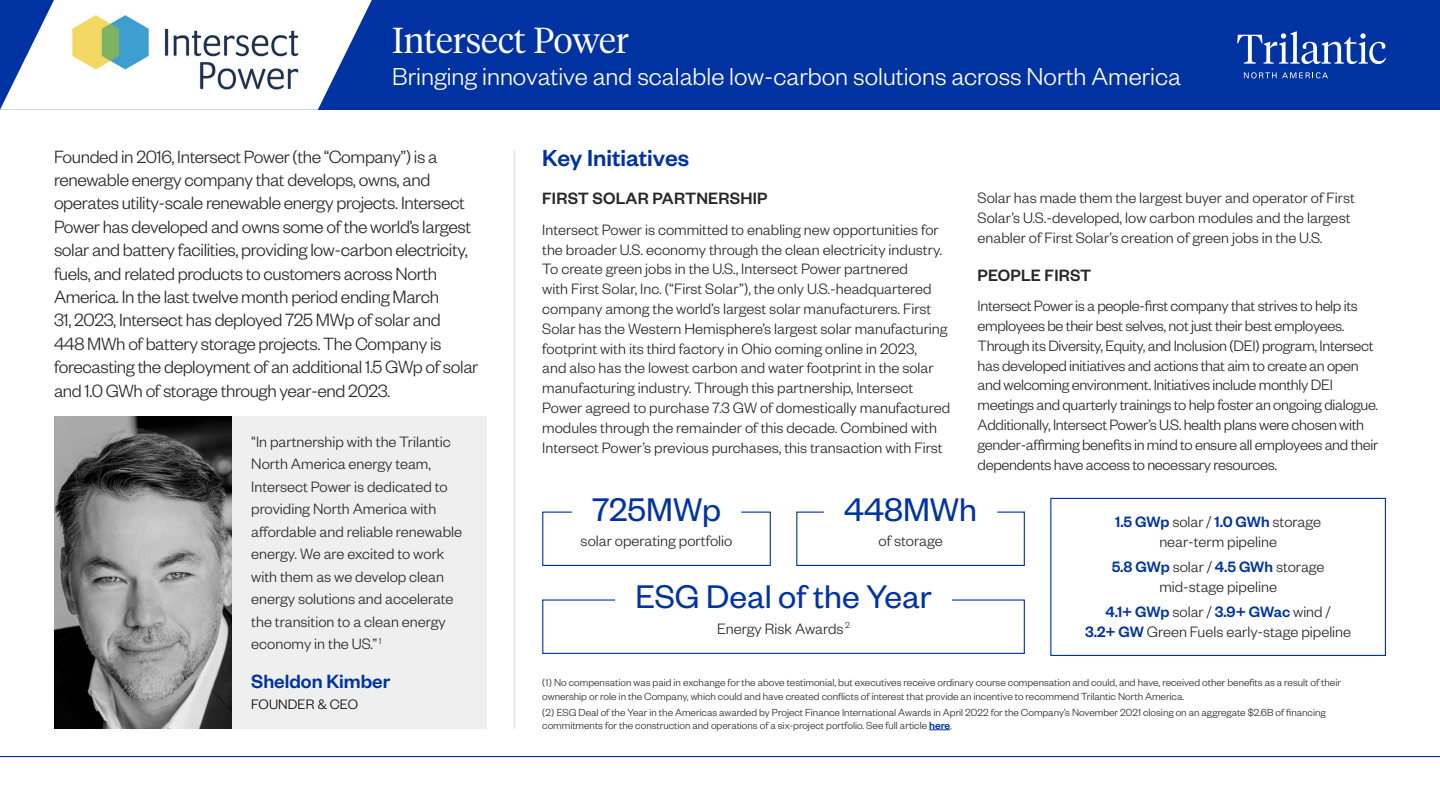
<style>
.page{position:relative;width:1440px;height:810px;background:#fff}
.page>*{position:absolute;margin:0;border:0;box-sizing:border-box;transform-origin:0 0}
.Numbers{font:36px "Founders Grotesk";color:#0033a1}
.Page_Title{font:300 36px "Tiempos Headline";color:#fff}
.Page_Secondary_Title{font:300 27px "Founders Grotesk";color:#fff}
.Header_-_Intro_Style{font:500 25.5px "Founders Grotesk";color:#0033a1}
.Quote_Author{font:500 21px "Founders Grotesk";color:#0033a1}
.Body{font:300 19.5px/23.4px "Founders Grotesk";letter-spacing:-.02em;color:#292829}
.Secondary_Header{font:500 18px "Founders Grotesk";letter-spacing:.01em;color:#292829}
.Body_Small{font:300 16.5px/19.8px "Founders Grotesk";color:#292829}
.Body_Small-2{font:300 16.5px/19.8px "Founders Grotesk";letter-spacing:-.02em;color:#292829}
.Case_Study_Quotes{font:300 16.5px/22.5px "Founders Grotesk";color:#292829}
.Number_Descriptions{font:300 16.5px/19.8px "Founders Grotesk";color:#292829;text-align:center}
.Quote_Author_Title{font:300 15px "Founders Grotesk";letter-spacing:.01em;color:#000}
.Footnote{font:300 11.25px/13.5px "Founders Grotesk";color:#292829}
.s1{font-weight:500;color:#0033a1}
</style>
<div class="page">
<div style="left:0;top:0;width:1440px;height:110px;background:#0033a1"></div>
<hr style="left:0;top:756px;width:1440px;height:1px;background:#0033a1">
<svg style="left:0;top:0;width:372px;height:110px"></svg>
<svg style="left:1237px;top:31px;width:149px;height:33px"></svg>
<svg style="left:1244px;top:72px;width:84px;height:6px"></svg>
<div style="left:232px;top:417px;width:255px;height:312px;background:#efeff0"></div>
<img style="left:54px;top:417px;width:178px;height:312px">
<hr style="left:514px;top:150px;width:1px;height:579px;background:#e2e3e4">
<img style="left:64px;top:8px;width:244px;height:94px">
<svg style="left:929px;top:730px;width:21px;height:1px"></svg>
<div style="left:542px;top:512px;width:229px;height:54px;background:#fff;border:1px solid #0033a1"></div>
<div style="left:542px;top:599px;width:483px;height:55px;background:#fff;border:1px solid #0033a1"></div>
<div style="left:796px;top:512px;width:229px;height:54px;background:#fff;border:1px solid #0033a1"></div>
<div style="left:1050px;top:498px;width:336px;height:158px;background:#fff;border:1px solid #0033a1"></div>
<div style="left:572px;top:494px;width:169px;height:34px;background:#fff"></div>
<div style="left:615px;top:581px;width:337px;height:35px;background:#fff"></div>
<div style="left:824px;top:494px;width:173px;height:34px;background:#fff"></div>
<p class="Page_Title" style="left:392px;top:16px;width:238px">Intersect Power</p>
<p class="Page_Secondary_Title" style="left:392px;top:60px;width:790px">Bringing innovative and scalable low-carbon solutions across North America</p>
<p class="Body" style="left:54px;top:144px;width:426px">Founded in 2016, Intersect Power (the “Company”) is a renewable energy company that develops, owns, and operates utility-scale renewable energy projects. Intersect Power has developed and owns some of the world’s largest solar and battery facilities, providing low-carbon electricity, fuels, and related products to customers across North America. In the last twelve month period ending March<br>31, 2023, Intersect has deployed 725 MWp of solar and<br>448 MWh of battery storage projects. The Company is forecasting the deployment of an additional 1.5 GWp of solar and 1.0 GWh of storage through year-end 2023.</p>
<p class="Header_-_Intro_Style" style="left:542px;top:142px;width:149px">Key Initiatives</p>
<p class="Case_Study_Quotes" style="left:251px;top:429px;width:212px">“In partnership with the Trilantic<br>North America energy team,<br>Intersect Power is dedicated to providing North America with affordable and reliable renewable energy. We are excited to work with them as we develop clean energy solutions and accelerate the transition to a clean energy economy in the US.” <sup>1</sup></p>
<p class="Quote_Author" style="left:251px;top:668px;width:141px">Sheldon Kimber</p>
<p class="Quote_Author_Title" style="left:251px;top:695px;width:108px">FOUNDER &amp; CEO</p>
<p class="Secondary_Header" style="left:542px;top:187px;width:227px">FIRST SOLAR PARTNERSHIP</p>
<p class="Body_Small" style="left:542px;top:219px;width:409px">Intersect Power is committed to enabling new opportunities for the broader U.S. economy through the clean electricity industry.<br>To create green jobs in the U.S., Intersect Power partnered<br>with First Solar, Inc. (“First Solar”), the only U.S.-headquartered company among the world’s largest solar manufacturers. First Solar has the Western Hemisphere’s largest solar manufacturing footprint with its third factory in Ohio coming online in 2023,<br>and also has the lowest carbon and water footprint in the solar manufacturing industry. Through this partnership, Intersect Power agreed to purchase 7.3 GW of domestically manufactured modules through the remainder of this decade. Combined with Intersect Power’s previous purchases, this transaction with First</p>
<p class="Body_Small" style="left:978px;top:187px;width:379px">Solar has made them the largest buyer and operator of First<br>Solar’s U.S.-developed, low carbon modules and the largest enabler of First Solar’s creation of green jobs in the U.S.</p>
<p class="Secondary_Header" style="left:978px;top:264px;width:115px">PEOPLE FIRST</p>
<p class="Body_Small-2" style="left:978px;top:295px;width:402px">Intersect Power is a people-first company that strives to help its employees be their best selves, not just their best employees.<br>Through its Diversity, Equity, and Inclusion (DEI) program, Intersect has developed initiatives and actions that aim to create an open and welcoming environment. Initiatives include monthly DEI meetings and quarterly trainings to help foster an ongoing dialogue.<br>Additionally, Intersect Power’s U.S. health plans were chosen with gender-affirming benefits in mind to ensure all employees and their dependents have access to necessary resources.</p>
<p class="Numbers" style="left:592px;top:487px;width:130px">725MWp</p>
<p class="Number_Descriptions" style="left:581px;top:530px;width:153px">solar operating portfolio</p>
<p class="Numbers" style="left:635px;top:575px;width:298px">ESG Deal of the Year</p>
<p class="Number_Descriptions" style="left:717px;top:618px;width:135px">Energy Risk Awards <sup>2</sup></p>
<p class="Numbers" style="left:844px;top:487px;width:135px">448MWh</p>
<p class="Number_Descriptions" style="left:878px;top:530px;width:66px">of storage</p>
<p class="Number_Descriptions" style="left:1115px;top:511px;width:208px"><span class="s1">1.5 GWp</span> solar / <span class="s1">1.0 GWh</span> storage near-term pipeline</p>
<p class="Number_Descriptions" style="left:1112px;top:556px;width:214px"><span class="s1">5.8 GWp</span> solar / <span class="s1">4.5 GWh</span> storage mid-stage pipeline</p>
<p class="Number_Descriptions" style="left:1085px;top:601px;width:268px"><span class="s1">4.1+ GWp</span> solar / <span class="s1">3.9+ GWac</span> wind /<br><span class="s1">3.2+ GW</span> Green Fuels early-stage pipeline</p>
<p class="Footnote" style="left:542px;top:675px;width:800px">(1) No compensation was paid in exchange for the above testimonial, but executives receive ordinary course compensation and could, and have, received other benefits as a result of their ownership or role in the Company, which could and have created conflicts of interest that provide an incentive to recommend Trilantic North America.</p>
<p class="Footnote" style="left:542px;top:705px;width:785px">(2) ESG Deal of the Year in the Americas awarded by Project Finance International Awards in April 2022 for the Company’s November 2021 closing on an aggregate $2.6B of financing commitments for the construction and operations of a six-project portfolio. See full article <span class="s1">here</span>.</p>
</div>
